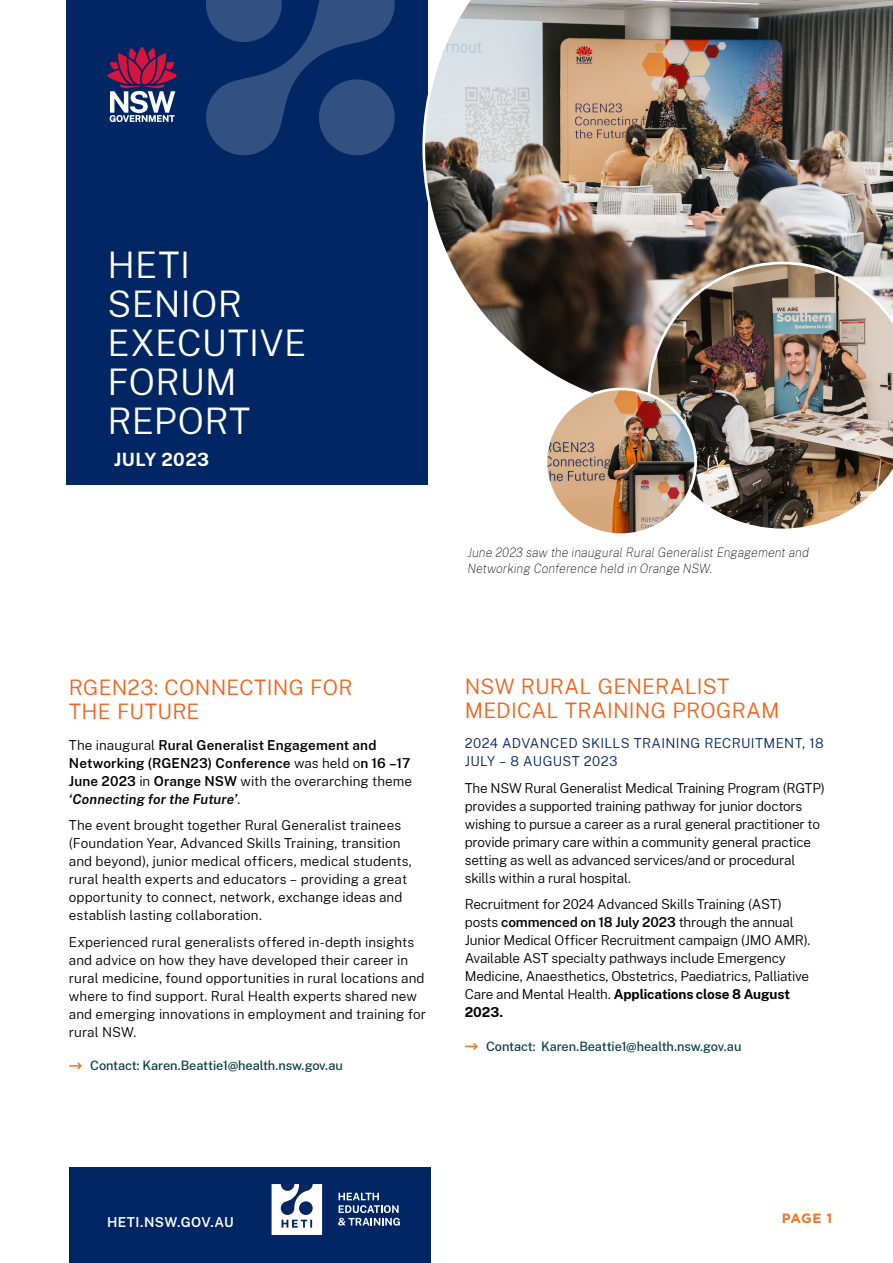
<style>
.page{position:relative;width:893px;height:1263px;background:#fff}
.page>*{position:absolute;margin:0;border:0;box-sizing:border-box;transform-origin:0 0}
.t1{font:300 36px/39px "Public Sans";letter-spacing:.015em;color:#fff}
.t2{font:300 21px/24px "Public Sans";letter-spacing:.01em;color:#f3631b}
.t3{font:700 18px "Public Sans";letter-spacing:.025em;color:#fff}
.t4{font:300 13.5px/18px "Public Sans";letter-spacing:-.005em;color:#000}
.t5{font:600 13.5px/18px "Public Sans";letter-spacing:.01em;color:#000}
.t6{font:300 13.5px/18px "Public Sans";letter-spacing:.025em;color:#002664}
.t7{font:600 13.5px "Public Sans";letter-spacing:.025em;color:#fff}
.t8{font:700 13.5px "Gotham";color:#f47421}
.t9{font:italic 100 12.75px/15.5px "Public Sans";color:#000}
.t10{font:500 12.75px "Public Sans";letter-spacing:-.01em;color:#0b3f47}
.s1{font-weight:300}
.s2{font-style:italic}
.s3{font-weight:600}
.s4{font-weight:700}
</style>
<div class="page">
<div style="left:66px;top:0;width:361px;height:485px;background:#002664"></div>
<svg style="left:206px;top:0;width:189px;height:156px"></svg>
<div style="left:70px;top:1167px;width:361px;height:96px;background:#002664"></div>
<svg style="left:108px;top:47px;width:69px;height:75px"></svg>
<svg style="left:338px;top:1193px;width:62px;height:32px"></svg>
<svg style="left:272px;top:1184px;width:50px;height:51px"></svg>
<svg style="left:70px;top:1062px;width:12px;height:8px"></svg>
<svg style="left:465px;top:1043px;width:13px;height:7px"></svg>
<img style="left:422px;top:0;width:471px;height:414px">
<img style="left:648px;top:262px;width:245px;height:267px">
<img style="left:546px;top:389px;width:150px;height:143px">
<div style="left:544px;top:388px;width:153px;height:148px;border:3px solid #fff;border-radius:50%"></div>
<h1 class="t1" style="left:108px;top:244px;width:200px">HETI<br>SENIOR<br>EXECUTIVE<br>FORUM<br>REPORT</h1>
<h3 class="t3" style="left:114px;top:447px;width:97px">JULY 2023</h3>
<p class="t9" style="left:467px;top:544px;width:343px">June 2023 saw the inaugural Rural Generalist Engagement and<br>Networking Conference held in Orange NSW.</p>
<h2 class="t2" style="left:69px;top:674px;width:285px">RGEN23: CONNECTING FOR<br>THE FUTURE</h2>
<p class="t5" style="left:69px;top:735px;width:345px"><span class="s1">The inaugural</span> Rural Generalist Engagement and Networking (RGEN23) Conference <span class="s1">was held o</span>n 16 –17<br>June 2023 <span class="s1">in</span> Orange NSW <span class="s1">with the overarching theme </span><span class="s2">‘Connecting for the Future’</span><span class="s1">.</span></p>
<p class="t4" style="left:69px;top:816px;width:345px">The event brought together Rural Generalist trainees (Foundation Year, Advanced Skills Training, transition and beyond), junior medical officers, medical students, rural health experts and educators – providing a great opportunity to connect, network, exchange ideas and establish lasting collaboration.</p>
<p class="t4" style="left:69px;top:932px;width:359px">Experienced rural generalists offered in-depth insights and advice on how they have developed their career in rural medicine, found opportunities in rural locations and where to find support. Rural Health experts shared new and emerging innovations in employment and training for rural NSW.</p>
<p class="t10" style="left:90px;top:1057px;width:254px">Contact: Karen.Beattie1@health.nsw.gov.au</p>
<h2 class="t2" style="left:465px;top:673px;width:316px">NSW RURAL GENERALIST<br>MEDICAL TRAINING PROGRAM</h2>
<p class="t6" style="left:465px;top:734px;width:360px">2024 ADVANCED SKILLS TRAINING RECRUITMENT, 18<br>JULY – 8 AUGUST 2023</p>
<p class="t4" style="left:465px;top:778px;width:361px">The NSW Rural Generalist Medical Training Program (RGTP) provides a supported training pathway for junior doctors wishing to pursue a career as a rural general practitioner to provide primary care within a community general practice setting as well as advanced services/and or procedural skills within a rural hospital.</p>
<p class="t4" style="left:465px;top:895px;width:347px">Recruitment for 2024 Advanced Skills Training (AST) posts <span class="s3">commenced on 18 July 2023</span> through the annual Junior Medical Officer Recruitment campaign (JMO AMR).<br>Available AST specialty pathways include Emergency Medicine, Anaesthetics, Obstetrics, Paediatrics, Palliative Care and Mental Health. <span class="s4">Applications close 8 August 2023.</span></p>
<p class="t10" style="left:486px;top:1037px;width:257px">Contact: Karen.Beattie1@health.nsw.gov.au</p>
<p class="t7" style="left:107px;top:1212px;width:128px">HETI.NSW.GOV.AU</p>
<p class="t8" style="left:782px;top:1209px;width:52px">PAGE 1</p>
</div>
